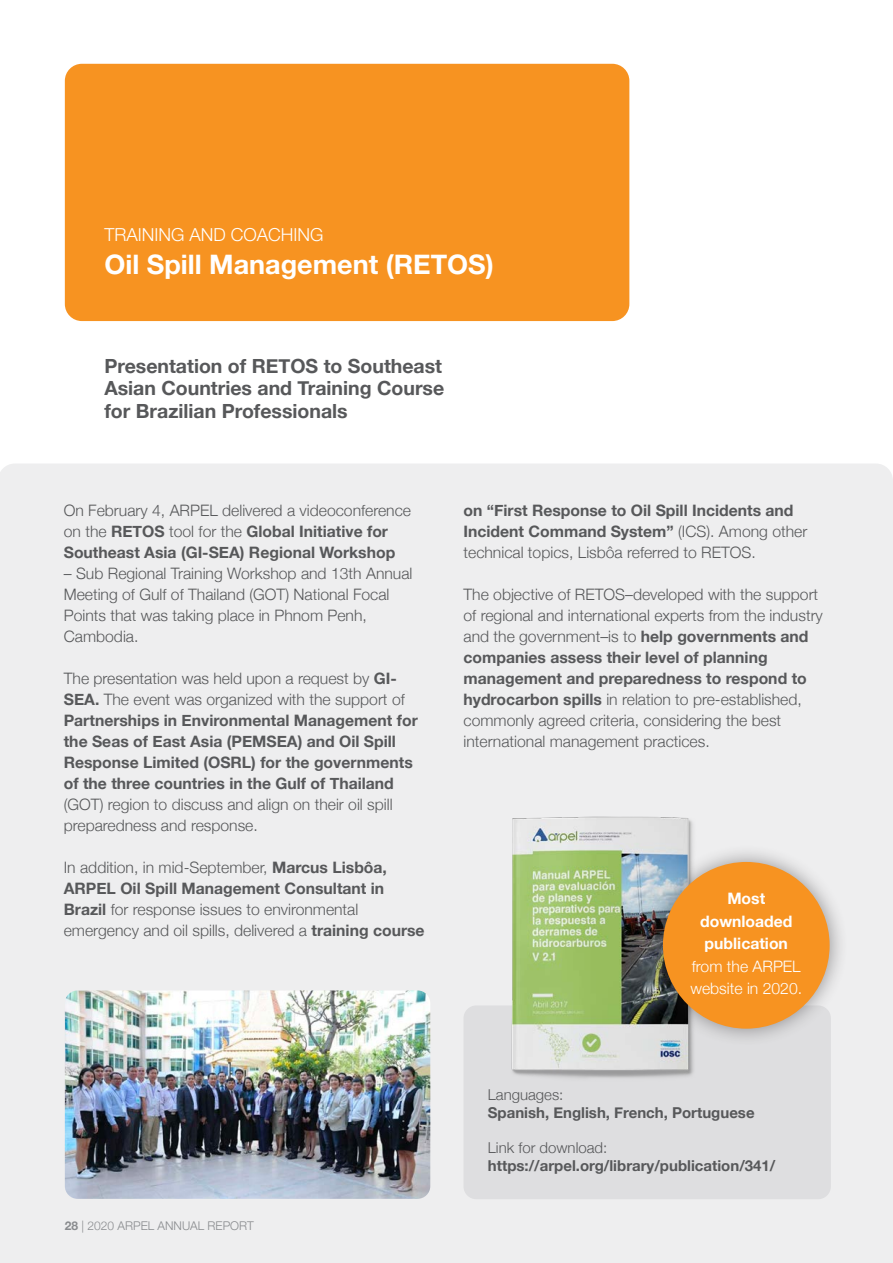
<style>
.page{position:relative;width:893px;height:1263px;background:#fff}
.page>*{position:absolute;margin:0;border:0;box-sizing:border-box;transform-origin:0 0}
.t1{font:700 27px "Helvetica Neue LT Std";color:#fff}
.t2{font:700 19.5px/22.5px "Helvetica Neue";color:#57585a;text-align:justify}
.t3{font:300 18px "Helvetica Neue LT Std";color:#fff}
.t4{font:300 15.75px/21px "Helvetica Neue";color:#57585a}
.t5{font:700 15.75px/21px "Helvetica Neue";color:#57585a}
.t6{font:300 15.75px/22.5px "Helvetica Neue";color:#fff;text-align:center}
.t7{font:700 15px/18px "Helvetica Neue";color:#57585a}
.t8{font:300 12px "Helvetica Neue";color:#939598}
.s1{font-weight:300}
.s2{font-weight:700}
</style>
<div class="page">
<div style="left:0;top:464px;width:893px;height:799px;background:#eeeeef"></div>
<div style="left:65px;top:64px;width:564px;height:257px;background:#f79321;border-radius:17px"></div>
<div style="left:463px;top:1005px;width:368px;height:194px;background:#dedee0;border-radius:13px"></div>
<img style="left:65px;top:990px;width:365px;height:209px">
<img style="left:482px;top:797px;width:235px;height:281px">
<div style="left:644px;top:843px;width:204px;height:204px;background:#231f20;opacity:.45"></div>
<div style="left:663px;top:862px;width:167px;height:167px;background:#f79321;border-radius:50%"></div>
<p class="t3" style="left:104px;top:224px;width:221px">TRAINING AND COACHING</p>
<p class="t1" style="left:104px;top:248px;width:391px">Oil Spill Management (RETOS)</p>
<p class="t2" style="left:104px;top:355px;width:341px">Presentation of RETOS to Southeast Asian Countries and Training Course for Brazilian Professionals</p>
<p class="t5" style="left:64px;top:500px;width:349px"><span class="s1">On February 4, ARPEL delivered a videoconference on the</span> RETOS <span class="s1">tool for the</span> Global Initiative for<br>Southeast Asia (GI-SEA) Regional Workshop</p>
<p class="t4" style="left:64px;top:562px;width:350px">– Sub Regional Training Workshop and 13th Annual Meeting of Gulf of Thailand (GOT) National Focal Points that was taking place in Phnom Penh, Cambodia.</p>
<p class="t5" style="left:64px;top:668px;width:356px"><span class="s1">The presentation was held upon a request by</span> GI-SEA. <span class="s1">The event was organized with the support of </span>Partnerships in Environmental Management for the Seas of East Asia (PEMSEA) and Oil Spill Response Limited (OSRL) for the governments of the three countries in the Gulf of Thailand <span class="s1">(GOT) region to discuss and align on their oil spill preparedness and response.</span></p>
<p class="t4" style="left:64px;top:856px;width:362px">In addition, in mid-September, <span class="s2">Marcus Lisbôa, ARPEL Oil Spill Management Consultant in Brazil</span> for response issues to environmental emergency and oil spills, delivered a <span class="s2">training course</span></p>
<p class="t5" style="left:463px;top:500px;width:345px">on “First Response to Oil Spill Incidents and<br>Incident Command System” <span class="s1">(ICS). Among other technical topics, Lisbôa referred to RETOS.</span></p>
<p class="t4" style="left:463px;top:583px;width:361px">The objective of RETOS–developed with the support of regional and international experts from the industry and the government–is to <span class="s2">help governments and companies assess their level of planning management and preparedness to respond to hydrocarbon spills</span> in relation to pre-established, commonly agreed criteria, considering the best international management practices.</p>
<p class="t6" style="left:690px;top:886px;width:113px"><span class="s2">Most downloaded publication </span>from the ARPEL website in 2020.</p>
<p class="t8" style="left:65px;top:1216px;width:191px"><span class="s2">28</span> | 2020 ARPEL ANNUAL REPORT</p>
<p class="t7" style="left:488px;top:1086px;width:268px"><span class="s1">Languages:<br></span>Spanish, English, French, Portuguese</p>
<p class="t7" style="left:488px;top:1139px;width:289px"><span class="s1">Link for download: </span>https://arpel.org/library/publication/341/</p>
</div>
